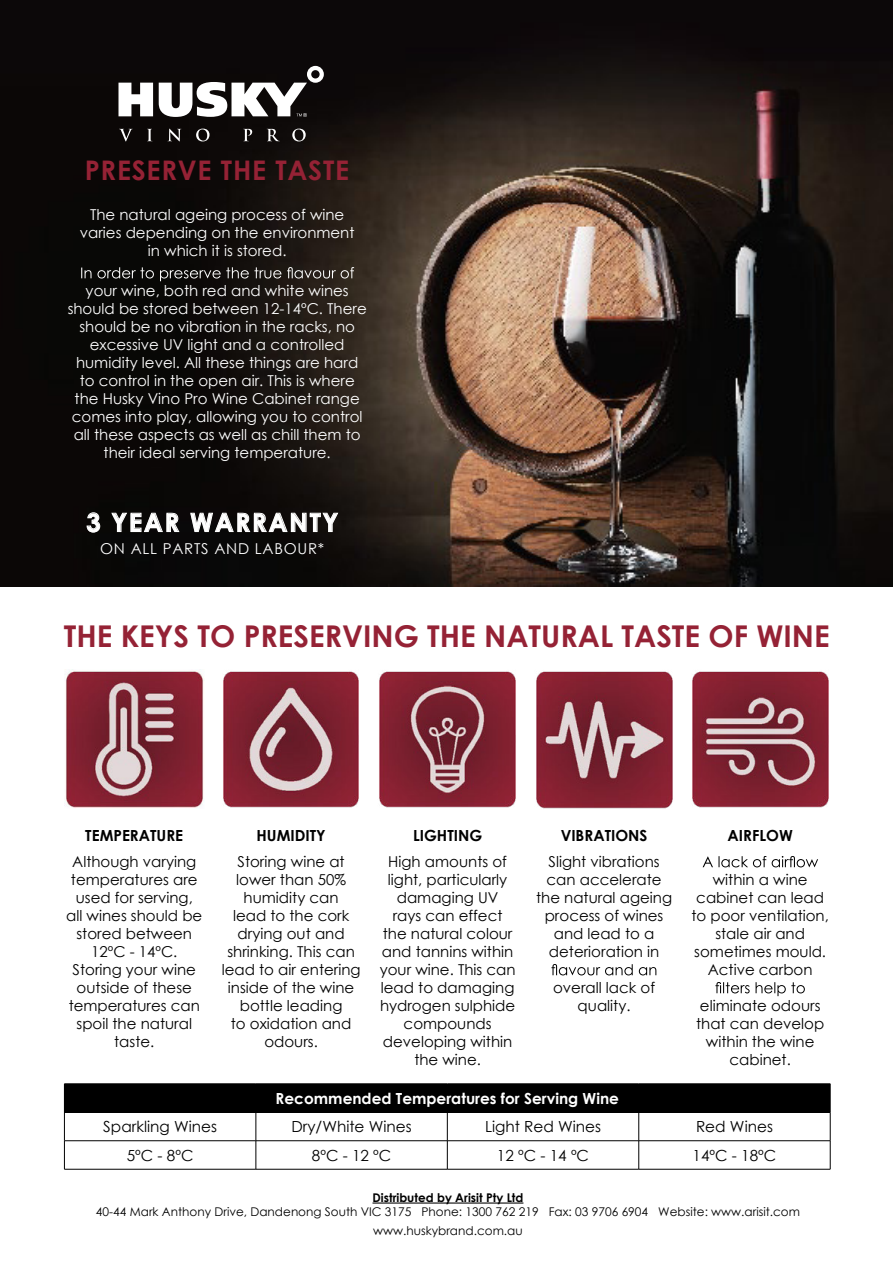
<style>
.page{position:relative;width:893px;height:1263px;background:#fff}
.page>*{position:absolute;margin:0;border:0;box-sizing:border-box;transform-origin:0 0}
.t1{font:700 30px "Century Gothic";color:#952235}
.t2{font:700 27px "Century Gothic";letter-spacing:.03em;color:#952235}
.t3{font:700 25.5px "Century Gothic";letter-spacing:.07em;color:#fff}
.t4{font:15.3px "Century Gothic";color:#000}
.t5{font:700 15.3px "Century Gothic";color:#000}
.t6{font:700 15.3px "Century Gothic";color:#fff}
.t7{font:15px/18px "Century Gothic";color:#000;text-align:center}
.t8{font:15px/18px "Century Gothic";color:#fff;text-align:center}
.t9{font:15px "Century Gothic";letter-spacing:.05em;color:#fff}
.t10{font:12px/18.6px "Century Gothic";color:#000;text-align:center}
.t11{font:700 12px "Century Gothic";color:#000}
</style>
<div class="page">
<hr style="left:372px;top:1202px;width:151px;height:1px;background:#000">
<img style="left:0;top:0;width:893px;height:587px">
<svg style="left:81px;top:267px;width:273px;height:14px;background:#3b3835"></svg>
<svg style="left:551px;top:964px;width:105px;height:11px"></svg>
<svg style="left:703px;top:856px;width:115px;height:11px"></svg>
<svg style="left:715px;top:982px;width:90px;height:14px"></svg>
<img style="left:65px;top:669px;width:139px;height:139px">
<img style="left:223px;top:671px;width:136px;height:137px">
<img style="left:379px;top:671px;width:137px;height:137px">
<img style="left:692px;top:671px;width:137px;height:137px">
<img style="left:536px;top:671px;width:137px;height:138px">
<div style="left:64px;top:1084px;width:766px;height:28px;background:#000"></div>
<hr style="left:64px;top:1140px;width:192px;height:1px;background:#000">
<hr style="left:256px;top:1140px;width:191px;height:1px;background:#000">
<svg style="left:256px;top:1113px;width:1px;height:56px"></svg>
<hr style="left:447px;top:1140px;width:192px;height:1px;background:#000">
<svg style="left:447px;top:1113px;width:1px;height:56px"></svg>
<hr style="left:639px;top:1140px;width:191px;height:1px;background:#000">
<svg style="left:638px;top:1113px;width:1px;height:56px"></svg>
<hr style="left:64px;top:1169px;width:192px;height:1px;background:#000">
<hr style="left:256px;top:1169px;width:191px;height:1px;background:#000">
<hr style="left:447px;top:1169px;width:192px;height:1px;background:#000">
<hr style="left:639px;top:1169px;width:191px;height:1px;background:#000">
<hr style="left:64px;top:1083px;width:192px;height:1px;background:#000">
<svg style="left:64px;top:1113px;width:1px;height:56px"></svg>
<hr style="left:256px;top:1083px;width:191px;height:1px;background:#000">
<hr style="left:447px;top:1083px;width:192px;height:1px;background:#000">
<hr style="left:639px;top:1083px;width:191px;height:1px;background:#000">
<svg style="left:830px;top:1084px;width:1px;height:85px"></svg>
<hr style="left:64px;top:1112px;width:192px;height:1px;background:#000">
<hr style="left:256px;top:1112px;width:191px;height:1px;background:#000">
<hr style="left:447px;top:1112px;width:192px;height:1px;background:#000">
<hr style="left:639px;top:1112px;width:191px;height:1px;background:#000">
<svg style="left:87px;top:512px;width:13px;height:20px"></svg>
<svg style="left:112px;top:513px;width:67px;height:19px"></svg>
<svg style="left:190px;top:513px;width:148px;height:19px;background:#464443"></svg>
<svg style="left:118px;top:83px;width:35px;height:33px"></svg>
<svg style="left:159px;top:66px;width:165px;height:51px"></svg>
<svg style="left:119px;top:129px;width:14px;height:12px"></svg>
<svg style="left:147px;top:129px;width:5px;height:12px"></svg>
<svg style="left:168px;top:129px;width:13px;height:12px"></svg>
<svg style="left:196px;top:129px;width:13px;height:12px"></svg>
<svg style="left:243px;top:129px;width:9px;height:12px"></svg>
<svg style="left:267px;top:129px;width:13px;height:12px"></svg>
<svg style="left:292px;top:129px;width:14px;height:12px"></svg>
<h2 class="t2" style="left:85px;top:150px;width:266px">PRESERVE THE TASTE</h2>
<p class="t8" style="left:80px;top:205px;width:276px">The natural ageing process of wine varies depending on the environment in which it is stored.</p>
<p class="t8" style="left:68px;top:282px;width:301px">your wine, both red and white wines should be stored between 12-14ºC. There should be no vibration in the racks, no excessive UV light and a controlled humidity level. All these things are hard to control in the open air. This is where the Husky Vino Pro Wine Cabinet range comes into play, allowing you to control all these aspects as well as chill them to their ideal serving temperature.</p>
<h3 class="t3" style="left:86px;top:503px;width:253px">3 YEAR WARRANTY</h3>
<p class="t9" style="left:100px;top:538px;width:226px">ON ALL PARTS AND LABOUR*</p>
<h1 class="t1" style="left:64px;top:613px;width:767px">THE KEYS TO PRESERVING THE NATURAL TASTE OF WINE</h1>
<p class="t5" style="left:85px;top:823px;width:99px">TEMPERATURE</p>
<p class="t7" style="left:66px;top:852px;width:138px">Although varying temperatures are used for serving, all wines should be stored between<br>12ºC - 14ºC.<br>Storing your wine outside of these temperatures can spoil the natural taste.</p>
<p class="t5" style="left:257px;top:823px;width:71px">HUMIDITY</p>
<p class="t7" style="left:222px;top:852px;width:140px">Storing wine at lower than 50% humidity can<br>lead to the cork drying out and shrinking. This can lead to air entering inside of the wine bottle leading<br>to oxidation and odours.</p>
<p class="t5" style="left:413px;top:823px;width:71px">LIGHTING</p>
<p class="t7" style="left:380px;top:852px;width:137px">High amounts of light, particularly damaging UV<br>rays can effect the natural colour and tannins within your wine. This can lead to damaging hydrogen sulphide compounds developing within the wine.</p>
<p class="t5" style="left:561px;top:823px;width:88px">VIBRATIONS</p>
<p class="t7" style="left:536px;top:852px;width:137px">Slight vibrations can accelerate the natural ageing process of wines and lead to a deterioration in</p>
<p class="t7" style="left:553px;top:978px;width:103px">overall lack of quality.</p>
<p class="t6" style="left:276px;top:1086px;width:345px">Recommended Temperatures for Serving Wine</p>
<p class="t5" style="left:728px;top:823px;width:67px">AIRFLOW</p>
<p class="t7" style="left:691px;top:870px;width:139px">within a wine cabinet can lead to poor ventilation, stale air and sometimes mould.<br>Active carbon</p>
<p class="t7" style="left:696px;top:996px;width:130px">eliminate odours that can develop within the wine cabinet.</p>
<p class="t4" style="left:103px;top:1116px;width:115px">Sparkling Wines</p>
<p class="t4" style="left:291px;top:1116px;width:122px">Dry/White Wines</p>
<p class="t4" style="left:485px;top:1116px;width:118px">Light Red Wines</p>
<p class="t4" style="left:696px;top:1116px;width:78px">Red Wines</p>
<p class="t4" style="left:127px;top:1144px;width:68px">5ºC - 8ºC</p>
<p class="t4" style="left:312px;top:1144px;width:81px">8ºC - 12 ºC</p>
<p class="t4" style="left:497px;top:1144px;width:94px">12 ºC - 14 ºC</p>
<p class="t4" style="left:693px;top:1144px;width:85px">14ºC - 18ºC</p>
<p class="t11" style="left:372px;top:1188px;width:152px">Distributed by Arisit Pty Ltd</p>
<p class="t10" style="left:96px;top:1202px;width:706px">40-44 Mark Anthony Drive, Dandenong South VIC 3175 Phone: 1300 762 219 Fax: 03 9706 6904 Website: www.arisit.com www.huskybrand.com.au</p>
</div>
